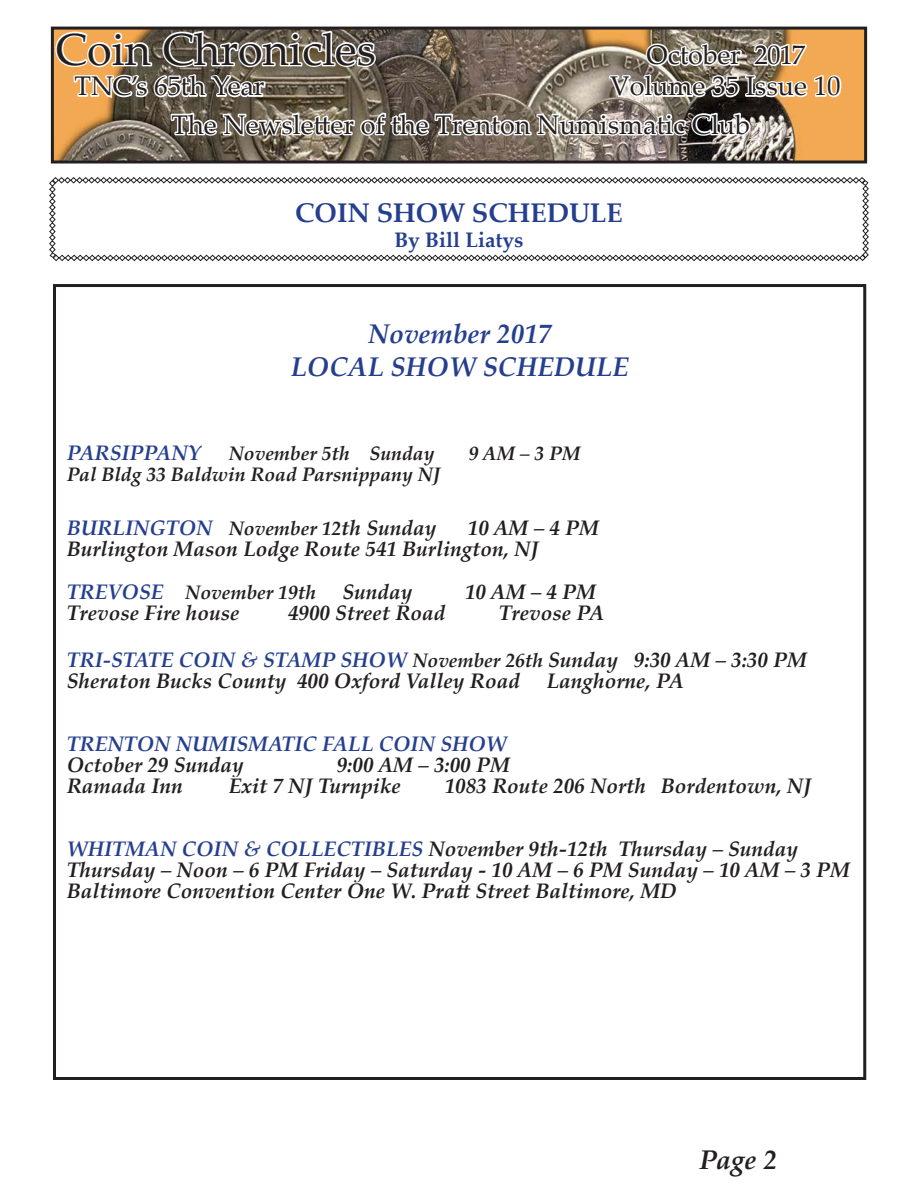
<style>
.page{position:relative;width:918px;height:1188px;background:#fff}
.page>*{position:absolute;margin:0;border:0;box-sizing:border-box;transform-origin:0 0}
.t1{font:45px "Palatino Linotype";color:#231f20}
.t2{font:27px "Palatino Linotype";color:#231f20}
.t3{font:italic 700 27px/32.4px "Palatino Linotype";color:#253f8e;text-align:center}
.t4{font:700 27px "Palatino Linotype";color:#253f8e}
.t5{font:italic 700 27px "Palatino Linotype";color:#231f20}
.t6{font:italic 700 21px/21px "Palatino Linotype";color:#231f20}
.t7{font:italic 700 21px "Palatino Linotype";color:#253f8e}
.t8{font:700 21px "Palatino Linotype";color:#253f8e}
.t9{font:italic 700 19.5px "Palatino Linotype";color:#231f20}
.s1{font-size:19.5px;color:#231f20}
.s2{color:#231f20}
.s3{font-size:21px;color:#253f8e}
.s4{color:#253f8e}
.s5{font-size:19.5px}
</style>
<div class="page">
<svg style="left:49px;top:26px;width:820px;height:236px"></svg>
<h1 class="t1" style="left:55px;top:18px;width:322px">Coin Chronicles</h1>
<p class="t2" style="left:647px;top:36px;width:160px">October 2017</p>
<p class="t2" style="left:75px;top:67px;width:192px">TNC’s 65th Year</p>
<p class="t2" style="left:610px;top:67px;width:232px">Volume 35 Issue 10</p>
<p class="t2" style="left:172px;top:105px;width:580px">The Newsletter of the Trenton Numismatic Club</p>
<p class="t4" style="left:295px;top:194px;width:329px">COIN SHOW SCHEDULE</p>
<p class="t8" style="left:394px;top:225px;width:131px">By Bill Liatys</p>
<p class="t3" style="left:290px;top:317px;width:340px">November 2017<br>LOCAL SHOW SCHEDULE</p>
<p class="t7" style="left:67px;top:438px;width:135px">PARSIPPANY</p>
<p class="t9" style="left:229px;top:439px;width:207px">November 5th Sunday</p>
<p class="t9" style="left:469px;top:439px;width:113px">9 AM – 3 PM</p>
<p class="t9" style="left:67px;top:460px;width:375px">Pal Bldg 33 Baldwin Road Parsnippany NJ</p>
<p class="t7" style="left:67px;top:513px;width:371px">BURLINGTON <span class="s1">November 12</span><span class="s2">th Sunday</span></p>
<p class="t6" style="left:67px;top:517px;width:534px;text-indent:401px">10 AM – 4 PM<br>Burlington Mason Lodge Route 541 Burlington, NJ</p>
<p class="t9" style="left:67px;top:579px;width:251px"><span class="s3">TREVOSE</span> November 19th</p>
<p class="t6" style="left:343px;top:581px;width:72px">Sunday</p>
<p class="t6" style="left:465px;top:581px;width:133px">10 AM – 4 PM</p>
<p class="t6" style="left:67px;top:602px;width:174px">Trevose Fire house</p>
<p class="t6" style="left:288px;top:602px;width:159px">4900 Street Road</p>
<p class="t6" style="left:499px;top:602px;width:107px">Trevose PA</p>
<p class="t6" style="left:67px;top:648px;width:742px"><span class="s4">TRI-STATE COIN &amp; STAMP SHOW</span> <span class="s5">November 26th</span> Sunday 9:30 AM – 3:30 PM<br>Sheraton Bucks County 400 Oxford Valley Road</p>
<p class="t6" style="left:546px;top:669px;width:139px">Langhorne, PA</p>
<p class="t7" style="left:67px;top:729px;width:442px">TRENTON NUMISMATIC FALL COIN SHOW</p>
<p class="t6" style="left:67px;top:753px;width:178px">October 29 Sunday</p>
<p class="t6" style="left:337px;top:753px;width:175px">9:00 AM – 3:00 PM</p>
<p class="t6" style="left:67px;top:774px;width:118px">Ramada Inn</p>
<p class="t6" style="left:229px;top:774px;width:173px">Exit 7 NJ Turnpike</p>
<p class="t6" style="left:445px;top:774px;width:368px">1083 Route 206 North Bordentown, NJ</p>
<p class="t6" style="left:67px;top:837px;width:785px"><span class="s4">WHITMAN COIN &amp; COLLECTIBLES</span> November 9th-12th Thursday – Sunday<br>Thursday – Noon – 6 PM Friday – Saturday - 10 AM – 6 PM Sunday – 10 AM – 3 PM<br>Baltimore Convention Center One W. Pratt Street Baltimore, MD</p>
<p class="t5" style="left:699px;top:1141px;width:79px">Page 2</p>
</div>
